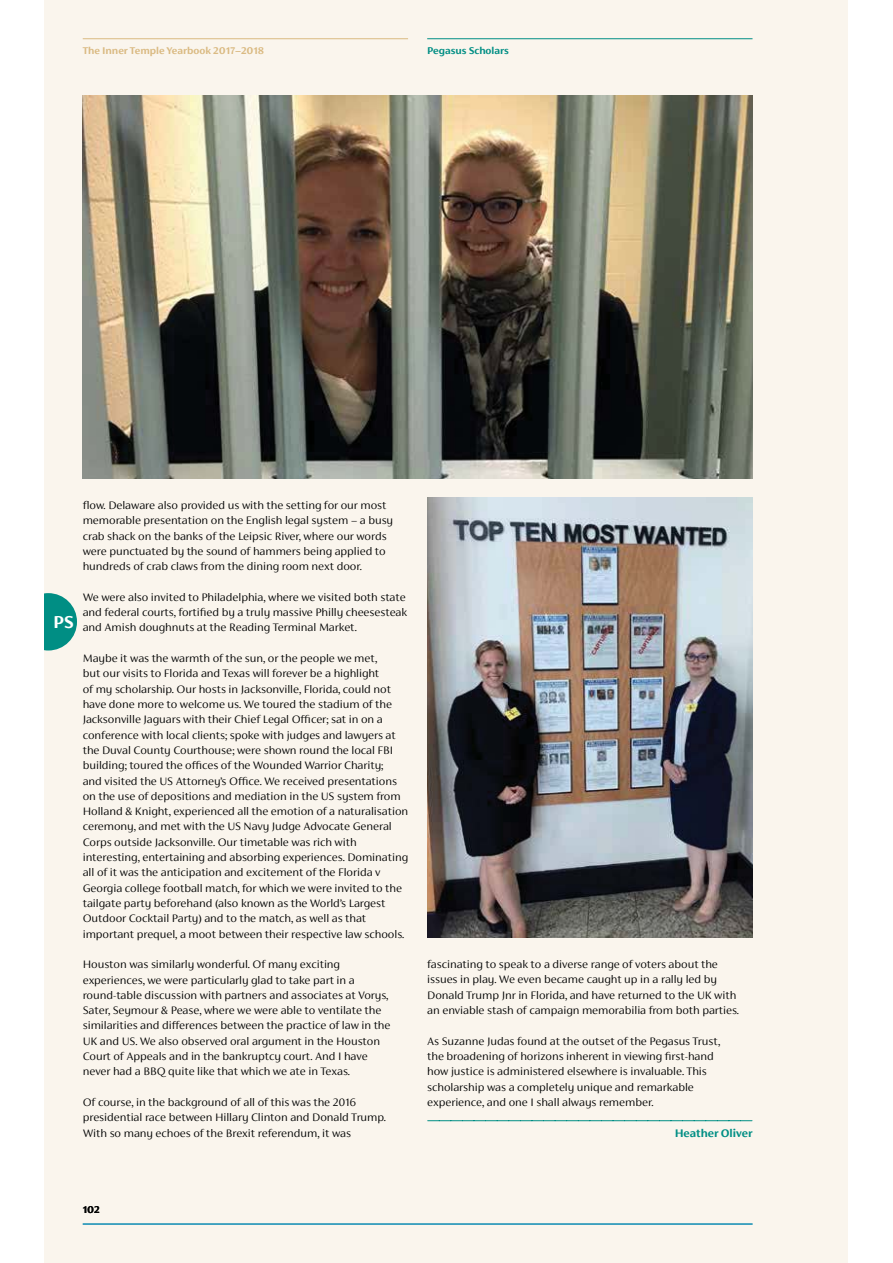
<style>
.page{position:relative;width:893px;height:1263px;background:#fff}
.page>*{position:absolute;margin:0;border:0;box-sizing:border-box;transform-origin:0 0}
.t1{font:700 18.9px "FS Siena";color:#fff}
.t2{font:300 12.15px/15.3px "FS Siena";letter-spacing:-.005em;color:#010202}
.t3{font:700 12.15px "FS Siena";letter-spacing:-.005em;color:#008e84}
.t4{font:700 10.8px "FS Siena";color:#daba82}
.t5{font:700 10.8px "FS Siena";color:#008e84}
.t6{font:700 10.8px "FS Siena";color:#010202}
</style>
<div class="page">
<div style="left:44px;top:0;width:804px;height:1263px;background:#faf5ed"></div>
<svg style="left:428px;top:1120px;width:324px;height:1px"></svg>
<img style="left:83px;top:96px;width:669px;height:382px">
<img style="left:427px;top:497px;width:325px;height:441px">
<hr style="left:83px;top:38px;width:325px;height:1px;background:#daba82">
<svg style="left:44px;top:593px;width:33px;height:58px"></svg>
<hr style="left:427px;top:38px;width:325px;height:1px;background:#008e84">
<hr style="left:83px;top:1224px;width:669px;height:1px;background:#1189ca">
<p class="t4" style="left:83px;top:44px;width:183px">The Inner Temple Yearbook 2017–2018</p>
<p class="t5" style="left:427px;top:44px;width:83px">Pegasus Scholars</p>
<h1 class="t1" style="left:53px;top:610px;width:22px">PS</h1>
<p class="t2" style="left:83px;top:498px;width:312px">flow. Delaware also provided us with the setting for our most memorable presentation on the English legal system – a busy crab shack on the banks of the Leipsic River, where our words were punctuated by the sound of hammers being applied to hundreds of crab claws from the dining room next door.</p>
<p class="t2" style="left:83px;top:590px;width:326px">We were also invited to Philadelphia, where we visited both state and federal courts, fortified by a truly massive Philly cheesesteak and Amish doughnuts at the Reading Terminal Market.</p>
<p class="t2" style="left:83px;top:651px;width:327px">Maybe it was the warmth of the sun, or the people we met,<br>but our visits to Florida and Texas will forever be a highlight<br>of my scholarship. Our hosts in Jacksonville, Florida, could not have done more to welcome us. We toured the stadium of the Jacksonville Jaguars with their Chief Legal Officer; sat in on a conference with local clients; spoke with judges and lawyers at the Duval County Courthouse; were shown round the local FBI building; toured the offices of the Wounded Warrior Charity;<br>and visited the US Attorney’s Office. We received presentations on the use of depositions and mediation in the US system from Holland &amp; Knight, experienced all the emotion of a naturalisation ceremony, and met with the US Navy Judge Advocate General Corps outside Jacksonville. Our timetable was rich with interesting, entertaining and absorbing experiences. Dominating all of it was the anticipation and excitement of the Florida v Georgia college football match, for which we were invited to the tailgate party beforehand (also known as the World’s Largest Outdoor Cocktail Party) and to the match, as well as that important prequel, a moot between their respective law schools.</p>
<p class="t2" style="left:83px;top:957px;width:309px">Houston was similarly wonderful. Of many exciting experiences, we were particularly glad to take part in a round-table discussion with partners and associates at Vorys, Sater, Seymour &amp; Pease, where we were able to ventilate the similarities and differences between the practice of law in the UK and US. We also observed oral argument in the Houston Court of Appeals and in the bankruptcy court. And I have never had a BBQ quite like that which we ate in Texas.</p>
<p class="t2" style="left:83px;top:1095px;width:305px">Of course, in the background of all of this was the 2016 presidential race between Hillary Clinton and Donald Trump.<br>With so many echoes of the Brexit referendum, it was</p>
<p class="t2" style="left:427px;top:957px;width:313px">fascinating to speak to a diverse range of voters about the issues in play. We even became caught up in a rally led by Donald Trump Jnr in Florida, and have returned to the UK with an enviable stash of campaign memorabilia from both parties.</p>
<p class="t2" style="left:427px;top:1034px;width:294px">As Suzanne Judas found at the outset of the Pegasus Trust, the broadening of horizons inherent in viewing first-hand how justice is administered elsewhere is invaluable. This scholarship was a completely unique and remarkable experience, and one I shall always remember.</p>
<p class="t3" style="left:675px;top:1125px;width:79px">Heather Oliver</p>
<p class="t6" style="left:83px;top:1203px;width:18px">102</p>
</div>
